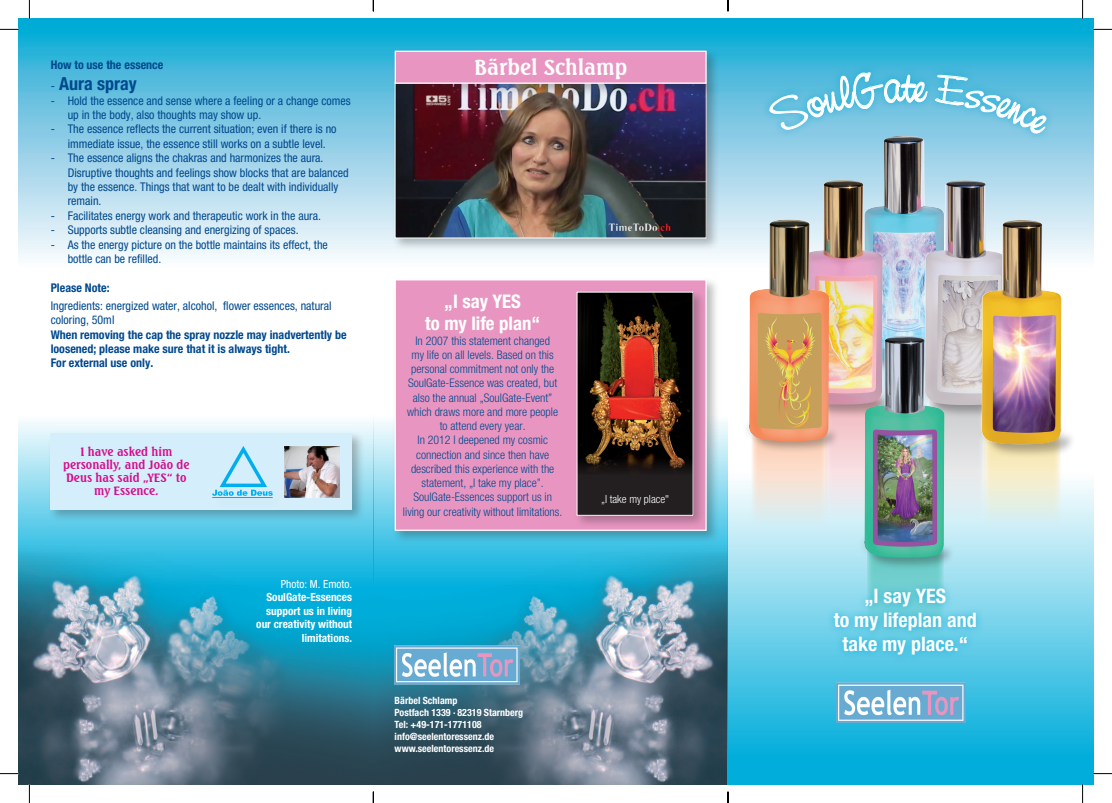
<style>
.page{position:relative;width:1112px;height:803px;background:#fff}
.page>*{position:absolute;margin:0;border:0;box-sizing:border-box;transform-origin:0 0}
.t1{font:43.75px "Nevison Casual DOT";color:#fff}
.t2{font:700 20.75px "Seagull BT";color:#fff}
.t3{font:700 condensed 20px/24px "Helvetica Neue LT Std";color:#fff;text-align:center}
.t4{font:700 condensed 18.75px/22.5px "Helvetica Neue LT Std";color:#fff;text-align:center}
.t5{font:700 condensed 18px "Helvetica Neue LT Std";color:#01498e}
.t6{font:condensed 12px/14.4px "Helvetica Neue LT Std";color:#01498e}
.t7{font:700 condensed 12px/14.4px "Helvetica Neue LT Std";color:#01498e}
.t8{font:300 condensed 11.88px/14.2px "Helvetica Neue LT Std";color:#01498e;text-align:center}
.t9{font:700 11.75px/13.1px "Seagull BT";color:#d70c8c;text-align:center}
.t10{font:700 condensed 11.25px/13.5px "Helvetica Neue LT Std";color:#fff;text-align:right}
.t11{font:condensed 11.25px "Helvetica Neue LT Std";color:#fff}
.t12{font:300 condensed 11.25px "Helvetica Neue LT Std";color:#fff}
.t13{font:700 condensed 10px/12px "Helvetica Neue LT Std";color:#fff}
.s1{font-weight:400;font-size:12px}
</style>
<div class="page">
<img style="left:19px;top:418px;width:708px;height:366px">
<svg style="left:19px;top:19px;width:1073px;height:250px;background:#80cce4"></svg>
<img style="left:727px;top:472px;width:365px;height:312px">
<svg style="left:903px;top:375px;width:25px;height:67px"></svg>
<svg style="left:827px;top:419px;width:37px;height:101px;background:#eedee2"></svg>
<svg style="left:983px;top:458px;width:76px;height:67px;background:#eaeed9"></svg>
<svg style="left:751px;top:400px;width:76px;height:125px;background:#eadfd1"></svg>
<svg style="left:866px;top:517px;width:77px;height:64px"></svg>
<svg style="left:928px;top:419px;width:57px;height:101px;background:#b9cdcf"></svg>
<div style="left:392px;top:80px;width:327px;height:171px;background:#231f20;opacity:.3"></div>
<img style="left:396px;top:97px;width:308px;height:139px">
<div style="left:392px;top:276px;width:327px;height:268px;background:#231f20;opacity:.3"></div>
<div style="left:395px;top:280px;width:311px;height:250px;background:#e896c1"></div>
<div style="left:394px;top:279px;width:312px;height:252px;border:1px solid #fff"></div>
<img style="left:394px;top:645px;width:125px;height:40px">
<div style="left:867px;top:347px;width:90px;height:28px;background:#231f20;opacity:.3"></div>
<div style="left:857px;top:337px;width:92px;height:30px;background:#231f20;opacity:.2"></div>
<img style="left:882px;top:141px;width:62px;height:219px">
<img style="left:835px;top:682px;width:130px;height:41px">
<div style="left:826px;top:581px;width:157px;height:82px;background:#00a9d4;opacity:.75"></div>
<div style="left:928px;top:391px;width:90px;height:28px;background:#231f20;opacity:.3"></div>
<div style="left:919px;top:381px;width:92px;height:30px;background:#231f20;opacity:.2"></div>
<img style="left:924px;top:180px;width:81px;height:225px">
<div style="left:806px;top:391px;width:90px;height:28px;background:#231f20;opacity:.3"></div>
<div style="left:796px;top:381px;width:92px;height:30px;background:#231f20;opacity:.2"></div>
<img style="left:802px;top:213px;width:80px;height:191px">
<div style="left:985px;top:431px;width:90px;height:27px;background:#231f20;opacity:.3"></div>
<div style="left:975px;top:421px;width:92px;height:30px;background:#231f20;opacity:.2"></div>
<img style="left:981px;top:220px;width:79px;height:224px">
<div style="left:761px;top:64px;width:292px;height:77px;background:#00a9d4;opacity:.75"></div>
<div style="left:751px;top:426px;width:89px;height:28px;background:#231f20;opacity:.3"></div>
<div style="left:741px;top:417px;width:91px;height:29px;background:#231f20;opacity:.2"></div>
<svg style="left:769px;top:425px;width:55px;height:13px"></svg>
<img style="left:749px;top:225px;width:20px;height:213px">
<div style="left:866px;top:543px;width:89px;height:28px;background:#231f20;opacity:.3"></div>
<div style="left:856px;top:533px;width:91px;height:30px;background:#231f20;opacity:.2"></div>
<svg style="left:903px;top:541px;width:37px;height:14px"></svg>
<img style="left:864px;top:342px;width:39px;height:216px">
<div style="left:48px;top:431px;width:317px;height:92px;background:#231f20;opacity:.3"></div>
<div style="left:51px;top:434px;width:301px;height:76px;background:#d4effb"></div>
<img style="left:285px;top:447px;width:54px;height:50px">
<div style="left:211px;top:494px;width:73px;height:17px;background:#d2edf9"></div>
<hr style="left:212px;top:497px;width:60px;height:1px;background:#00aeef">
<svg style="left:212px;top:446px;width:61px;height:50px"></svg>
<div style="left:573px;top:289px;width:133px;height:240px;background:#231f20;opacity:.3"></div>
<div style="left:577px;top:292px;width:116px;height:223px;background:#231f20"></div>
<img style="left:578px;top:294px;width:113px;height:177px">
<div style="left:392px;top:48px;width:327px;height:49px;background:#231f20;opacity:.3"></div>
<div style="left:395px;top:51px;width:311px;height:32px;background:#e896c1"></div>
<div style="left:394px;top:51px;width:312px;height:33px;border:1px solid #fff"></div>
<svg style="left:0;top:29px;width:19px;height:1px"></svg>
<svg style="left:1092px;top:29px;width:19px;height:1px"></svg>
<svg style="left:0;top:773px;width:19px;height:1px"></svg>
<svg style="left:1092px;top:773px;width:19px;height:1px"></svg>
<svg style="left:29px;top:0;width:1px;height:19px"></svg>
<svg style="left:29px;top:784px;width:1px;height:19px"></svg>
<svg style="left:1081px;top:0;width:2px;height:19px"></svg>
<svg style="left:1081px;top:784px;width:2px;height:19px"></svg>
<svg style="left:372px;top:0;width:2px;height:11px"></svg>
<svg style="left:372px;top:792px;width:2px;height:11px"></svg>
<svg style="left:767px;top:27px;width:160px;height:186px;background:#6db7cf"></svg>
<svg style="left:933px;top:74px;width:116px;height:62px;background:#73c6e2"></svg>
<p class="t7" style="left:51px;top:57px;width:114px">How to use the essence</p>
<h3 class="t5" style="left:51px;top:73px;width:88px"><span class="s1">-</span> Aura spray</h3>
<p class="t6" style="left:68px;top:93px;width:284px;text-indent:-17px">- Hold the essence and sense where a feeling or a change comes up in the body, also thoughts may show up.</p>
<p class="t6" style="left:51px;top:122px;width:287px;text-align:center">- The essence reflects the current situation; even if there is no immediate issue, the essence still works on a subtle level.</p>
<p class="t6" style="left:68px;top:151px;width:282px;text-indent:-17px">- The essence aligns the chakras and harmonizes the aura.<br>Disruptive thoughts and feelings show blocks that are balanced by the essence. Things that want to be dealt with individually remain.</p>
<p class="t6" style="left:51px;top:208px;width:272px">- Facilitates energy work and therapeutic work in the aura.</p>
<p class="t6" style="left:51px;top:223px;width:249px">- Supports subtle cleansing and energizing of spaces.</p>
<p class="t6" style="left:68px;top:237px;width:262px;text-indent:-17px">- As the energy picture on the bottle maintains its effect, the bottle can be refilled.</p>
<p class="t7" style="left:51px;top:280px;width:60px">Please Note:</p>
<p class="t6" style="left:51px;top:298px;width:282px">Ingredients: energized water, alcohol, flower essences, natural coloring, 50ml</p>
<p class="t7" style="left:51px;top:327px;width:297px">When removing the cap the spray nozzle may inadvertently be loosened; please make sure that it is always tight.<br>For external use only.</p>
<p class="t9" style="left:63px;top:445px;width:128px">I have asked him personally, and João de<br>Deus has said „YES“ to my Essence.</p>
<h2 class="t2" style="left:474px;top:54px;width:155px">Bärbel Schlamp</h2>
<h3 class="t4" style="left:425px;top:290px;width:116px">„I say YES<br>to my life plan“</h3>
<p class="t8" style="left:403px;top:333px;width:161px">In 2007 this statement changed<br>my life on all levels. Based on this personal commitment not only the<br>SoulGate-Essence was created, but also the annual „SoulGate-Event” which draws more and more people to attend every year.<br>In 2012 I deepened my cosmic connection and since then have described this experience with the statement, „I take my place”.<br>SoulGate-Essences support us in living our creativity without limitations.</p>
<p class="t12" style="left:601px;top:492px;width:70px">„I take my place"</p>
<h1 class="t1" style="left:904px;top:60px;width:11px">t</h1>
<p class="t11" style="left:281px;top:577px;width:73px">Photo: M. Emoto.</p>
<p class="t10" style="left:256px;top:590px;width:97px">SoulGate-Essences support us in living our creativity without limitations.</p>
<h3 class="t3" style="left:833px;top:584px;width:144px">„I say YES<br>to my lifeplan and take my place.“</h3>
<p class="t13" style="left:394px;top:695px;width:130px">Bärbel Schlamp<br>Postfach 1339 . 82319 Starnberg<br>Tel: +49-171-1771108 info@seelentoressenz.de www.seelentoressenz.de</p>
</div>
